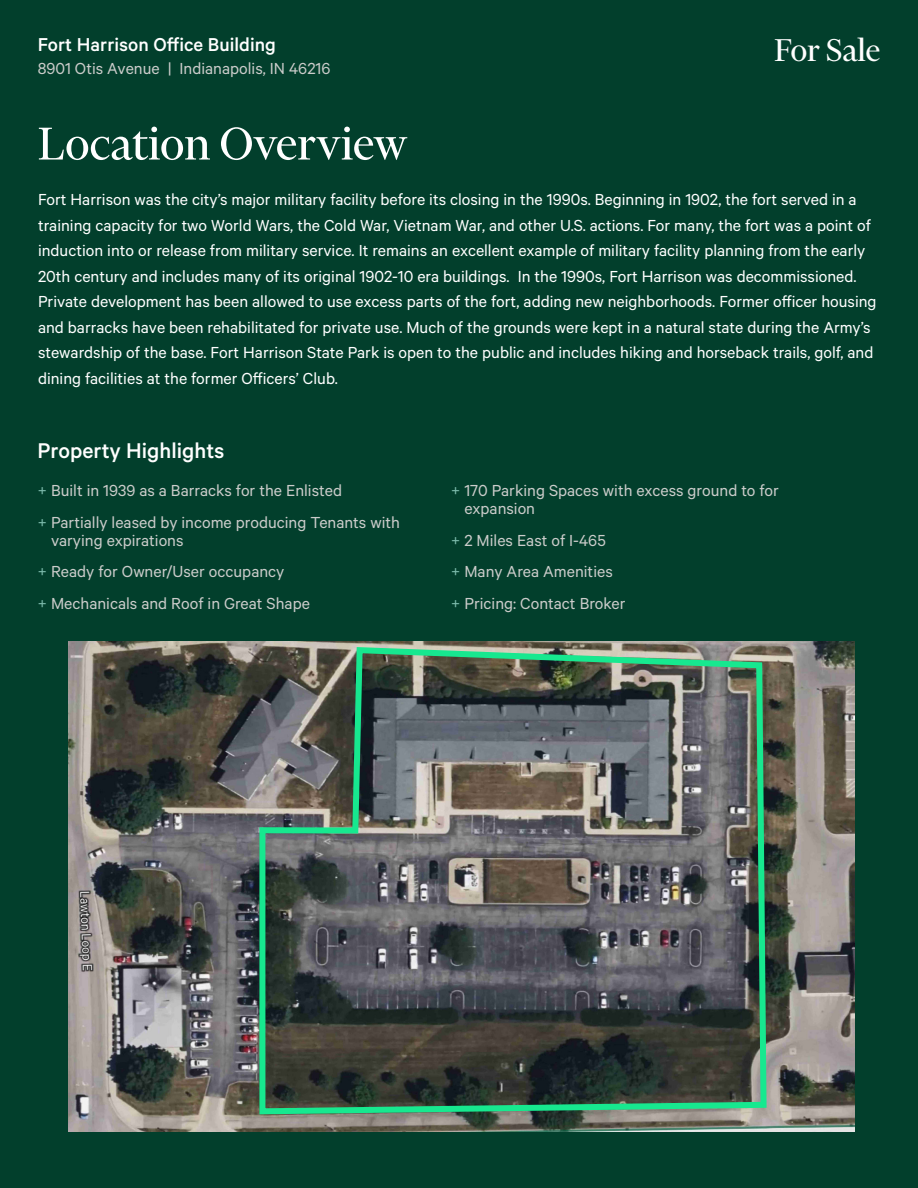
<style>
.page{position:relative;width:918px;height:1188px;background:#023f2c}
.page>*{position:absolute;margin:0;border:0;box-sizing:border-box;transform-origin:0 0}
.Heading_Small{font:52.5px "Financier Display";color:#fff}
.t1{font:36px "Financier Display";color:#fff}
.Bullet_Heading{font:500 24px "Calibre";color:#fff}
.t2{font:500 21px "Calibre";color:#fff}
.Copy_Intro{font:18px/25.5px "Calibre";color:#fff}
.t3{font:18px/18px "Calibre";color:#cbccca}
.s1{color:#7ebcad}
</style>
<div class="page">
<img style="left:69px;top:642px;width:785px;height:490px">
<svg style="left:256px;top:644px;width:514px;height:473px"></svg>
<p class="t2" style="left:38px;top:33px;width:240px">Fort Harrison Office Building</p>
<p class="t3" style="left:38px;top:59px;width:294px">8901 Otis Avenue | Indianapolis, IN 46216</p>
<p class="t1" style="left:775px;top:32px;width:107px">For Sale</p>
<p class="Heading_Small" style="left:38px;top:116px;width:371px">Location Overview</p>
<p class="Copy_Intro" style="left:38px;top:186px;width:840px">Fort Harrison was the city’s major military facility before its closing in the 1990s. Beginning in 1902, the fort served in a training capacity for two World Wars, the Cold War, Vietnam War, and other U.S. actions. For many, the fort was a point of induction into or release from military service. It remains an excellent example of military facility planning from the early 20th century and includes many of its original 1902-10 era buildings. In the 1990s, Fort Harrison was decommissioned.<br>Private development has been allowed to use excess parts of the fort, adding new neighborhoods. Former officer housing and barracks have been rehabilitated for private use. Much of the grounds were kept in a natural state during the Army’s stewardship of the base. Fort Harrison State Park is open to the public and includes hiking and horseback trails, golf, and dining facilities at the former Officers’ Club.</p>
<p class="Bullet_Heading" style="left:38px;top:437px;width:188px">Property Highlights</p>
<p class="t3" style="left:38px;top:481px;width:306px"><span class="s1">+</span> Built in 1939 as a Barracks for the Enlisted</p>
<p class="t3" style="left:51px;top:513px;width:350px;text-indent:-14px"><span class="s1">+</span> Partially leased by income producing Tenants with varying expirations</p>
<p class="t3" style="left:38px;top:562px;width:248px"><span class="s1">+</span> Ready for Owner/User occupancy</p>
<p class="t3" style="left:38px;top:594px;width:274px"><span class="s1">+</span> Mechanicals and Roof in Great Shape</p>
<p class="t3" style="left:464px;top:481px;width:316px;text-indent:-14px"><span class="s1">+</span> 170 Parking Spaces with excess ground to for expansion</p>
<p class="t3" style="left:451px;top:531px;width:156px"><span class="s1">+</span> 2 Miles East of I-465</p>
<p class="t3" style="left:451px;top:562px;width:163px"><span class="s1">+</span> Many Area Amenities</p>
<p class="t3" style="left:451px;top:594px;width:176px"><span class="s1">+</span> Pricing: Contact Broker</p>
</div>
